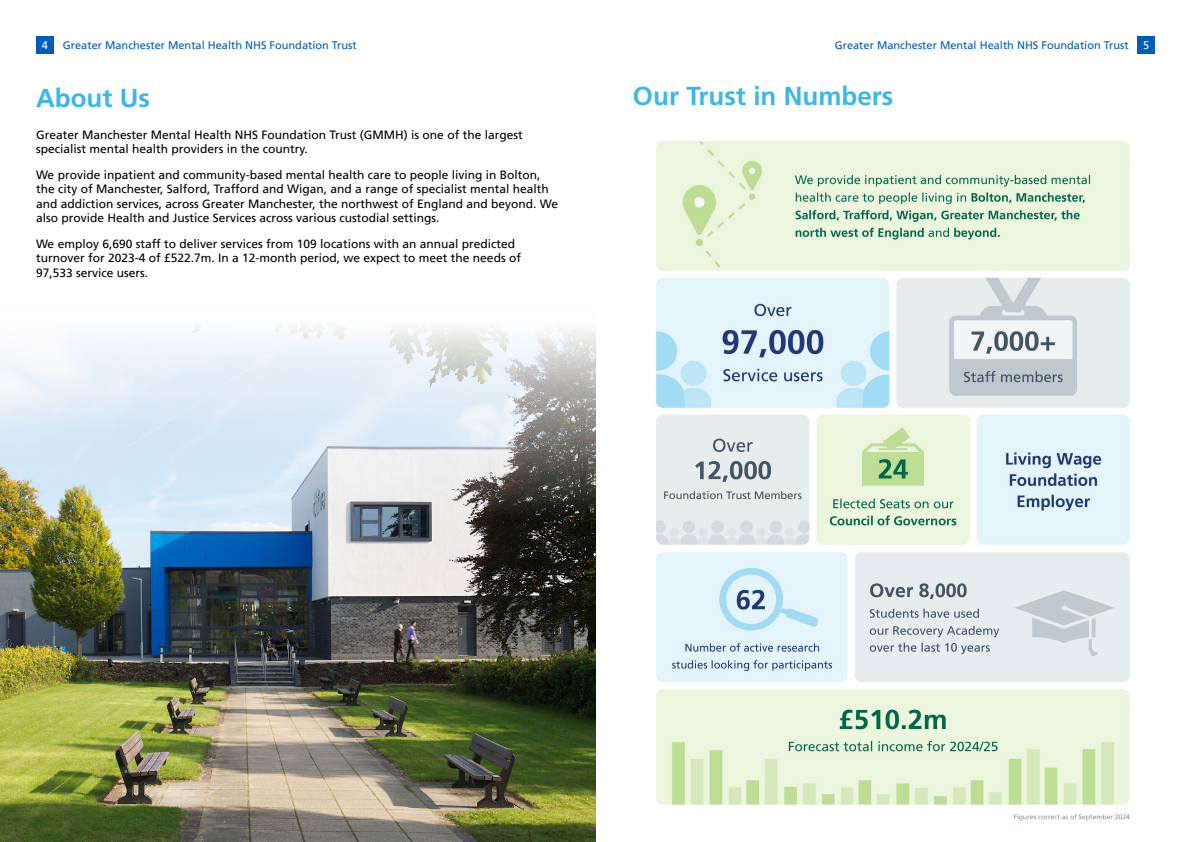
<style>
.page{position:relative;width:1191px;height:842px;background:#fff}
.page>*{position:absolute;margin:0;border:0;box-sizing:border-box;transform-origin:0 0}
.t1{font:700 26px "Frutiger LT Pro";color:#3fb6e5}
.t2{font:12px/14.4px "Frutiger";color:#000}
.t3{font:11px "Frutiger";color:#005eb8}
.t4{font:11px "Frutiger";color:#fff}
</style>
<div class="page">
<div style="left:36px;top:36px;width:18px;height:18px;background:#005eb8"></div>
<div style="left:1137px;top:36px;width:18px;height:18px;background:#005eb8"></div>
<img style="left:0;top:325px;width:595px;height:517px">
<img style="left:656px;top:141px;width:474px;height:680px">
<p class="t4" style="left:42px;top:39px;width:8px">4</p>
<p class="t3" style="left:63px;top:39px;width:295px">Greater Manchester Mental Health NHS Foundation Trust</p>
<p class="t3" style="left:835px;top:39px;width:295px">Greater Manchester Mental Health NHS Foundation Trust</p>
<p class="t4" style="left:1143px;top:39px;width:8px">5</p>
<h1 class="t1" style="left:36px;top:82px;width:116px">About Us</h1>
<h1 class="t1" style="left:633px;top:80px;width:262px">Our Trust in Numbers</h1>
<p class="t2" style="left:36px;top:127px;width:488px">Greater Manchester Mental Health NHS Foundation Trust (GMMH) is one of the largest specialist mental health providers in the country.</p>
<p class="t2" style="left:36px;top:168px;width:523px">We provide inpatient and community-based mental health care to people living in Bolton, the city of Manchester, Salford, Trafford and Wigan, and a range of specialist mental health and addiction services, across Greater Manchester, the northwest of England and beyond. We also provide Health and Justice Services across various custodial settings.</p>
<p class="t2" style="left:36px;top:236px;width:486px">We employ 6,690 staff to deliver services from 109 locations with an annual predicted turnover for 2023-4 of £522.7m. In a 12-month period, we expect to meet the needs of<br>97,533 service users.</p>
</div>
